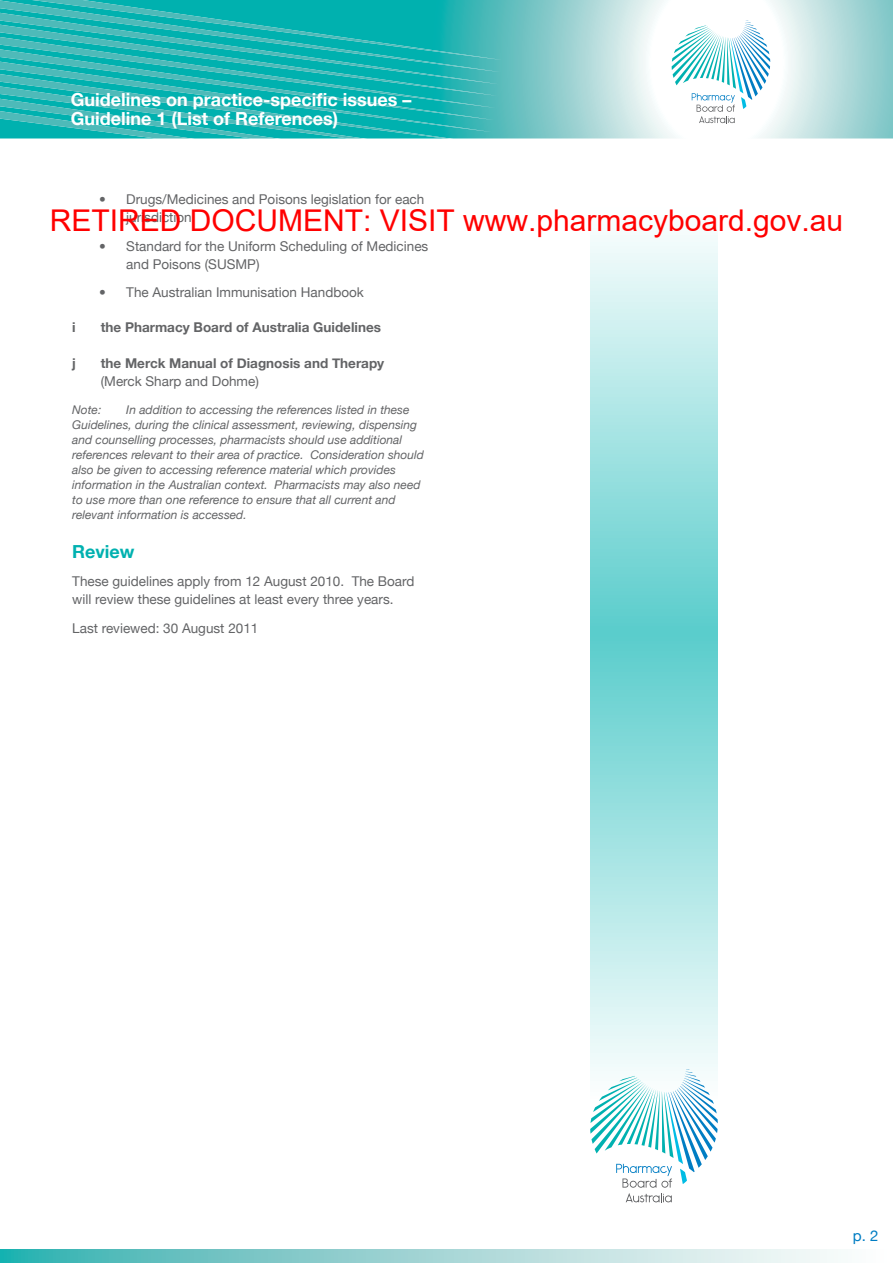
<style>
.page{position:relative;width:893px;height:1263px;background:#fff}
.page>*{position:absolute;margin:0;border:0;box-sizing:border-box;transform-origin:0 0}
.t1{font:30px "Arial";color:#f00}
.t2{font:700 18px/19.6px "Helvetica Neue";color:#fff}
.t3{font:700 18px "Helvetica Neue";color:#00b1b0}
.t4{font:15px "Helvetica Neue";color:#007dc3}
.t5{font:13.5px/18px "Helvetica Neue";color:#636466}
.t6{font:700 13.5px "Helvetica Neue";color:#636466}
.t7{font:italic 12px/15px "Helvetica Neue";color:#636466}
</style>
<div class="page">
<svg style="left:502px;top:0;width:391px;height:138px"></svg>
<svg style="left:0;top:0;width:502px;height:139px;background:#22b6b4"></svg>
<svg style="left:0;top:1249px;width:834px;height:14px;background:#9ad4d4"></svg>
<svg style="left:672px;top:20px;width:98px;height:103px"></svg>
<svg style="left:590px;top:235px;width:128px;height:834px;background:#a6e3e3"></svg>
<svg style="left:590px;top:1069px;width:128px;height:133px"></svg>
<h2 class="t2" style="left:71px;top:89px;width:342px">Guidelines on practice-specific issues –<br>Guideline 1 (List of References)</h2>
<p class="t5" style="left:126px;top:190px;width:300px;text-indent:-27px">• Drugs/Medicines and Poisons legislation for each jurisdiction</p>
<p class="t5" style="left:126px;top:237px;width:304px;text-indent:-27px">• Standard for the Uniform Scheduling of Medicines and Poisons (SUSMP)</p>
<p class="t5" style="left:99px;top:283px;width:266px">• The Australian Immunisation Handbook</p>
<h1 class="t1" style="left:50px;top:200px;width:795px">RETIRED DOCUMENT: VISIT www.pharmacyboard.gov.au</h1>
<p class="t6" style="left:72px;top:319px;width:5px">i</p>
<p class="t6" style="left:101px;top:319px;width:282px">the Pharmacy Board of Australia Guidelines</p>
<p class="t6" style="left:72px;top:354px;width:5px">j</p>
<p class="t6" style="left:101px;top:354px;width:285px">the Merck Manual of Diagnosis and Therapy</p>
<p class="t5" style="left:101px;top:371px;width:160px">(Merck Sharp and Dohme)</p>
<p class="t7" style="left:72px;top:402px;width:31px">Note:</p>
<p class="t7" style="left:72px;top:402px;width:353px;text-indent:54px">In addition to accessing the references listed in these Guidelines, during the clinical assessment, reviewing, dispensing and counselling processes, pharmacists should use additional references relevant to their area of practice. Consideration should also be given to accessing reference material which provides information in the Australian context. Pharmacists may also need to use more than one reference to ensure that all current and relevant information is accessed.</p>
<h2 class="t3" style="left:72px;top:540px;width:64px">Review</h2>
<p class="t5" style="left:72px;top:572px;width:344px">These guidelines apply from 12 August 2010. The Board will review these guidelines at least every three years.</p>
<p class="t5" style="left:72px;top:619px;width:188px">Last reviewed: 30 August 2011</p>
<p class="t4" style="left:853px;top:1227px;width:27px">p. 2</p>
</div>
